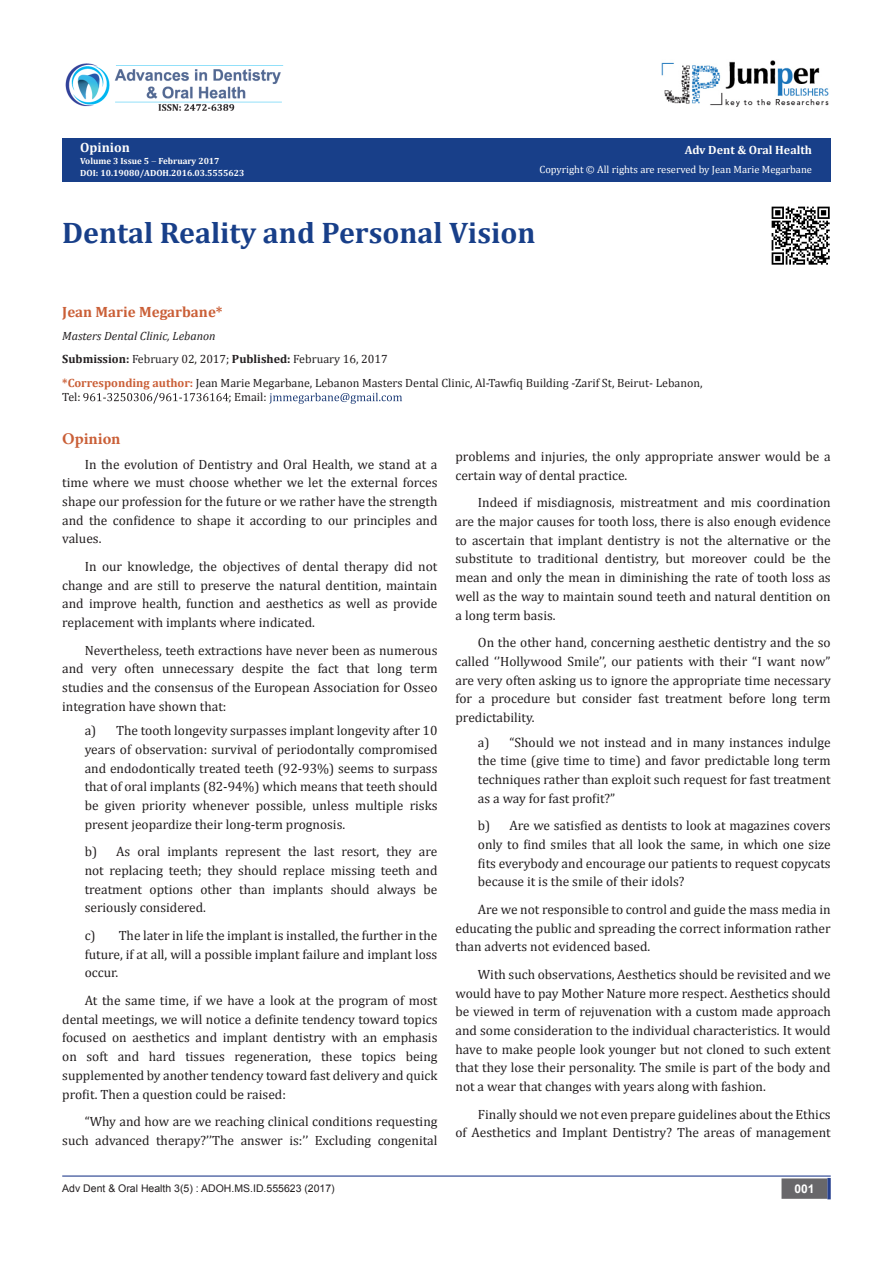
<style>
.page{position:relative;width:893px;height:1263px;background:#fff}
.page>*{position:absolute;margin:0;border:0;box-sizing:border-box;transform-origin:0 0}
.t1{font:700 29.85px "Cambria";color:#183f89}
.t2{font:700 16.5px "Minion Pro";color:#ca5f37}
.t3{font:700 15px "Cambria";color:#ca5f37}
.t4{font:13.5px/18.8px "Cambria";color:#231f20;text-align:justify}
.t5{font:700 13.5px "Cambria";color:#fffefc}
.t6{font:12px/14.4px "Cambria";color:#231f20}
.t7{font:italic 12px "Cambria";color:#231f20}
.t8{font:700 12px "Cambria";color:#fffefc}
.t9{font:700 12px "Arial";color:#fff}
.t10{font:10.5px "Cambria";color:#fffefc}
.t11{font:10.5px "Arial";color:#231f20}
.t12{font:700 9px "Cambria";color:#fff}
.t13{font:700 9px "Cambria";color:#fffefc}
.s1{color:#fffefc}
.s2{font-weight:700}
.s3{font-weight:700;color:#ca5f37}
</style>
<div class="page">
<div style="left:62px;top:139px;width:769px;height:43px;background:#183f89"></div>
<svg style="left:83px;top:393px;width:145px;height:11px"></svg>
<svg style="left:269px;top:393px;width:133px;height:11px"></svg>
<hr style="left:62px;top:1175px;width:769px;height:1px;background:#253f8e">
<div style="left:782px;top:1179px;width:45px;height:19px;background:#68676a"></div>
<div style="left:781px;top:1178px;width:46px;height:21px;border:2px solid #68676a"></div>
<svg style="left:827px;top:1178px;width:4px;height:21px"></svg>
<img style="left:65px;top:63px;width:219px;height:48px">
<img style="left:661px;top:60px;width:168px;height:47px">
<img style="left:771px;top:206px;width:59px;height:59px">
<p class="t5" style="left:80px;top:138px;width:51px">Opinion</p>
<p class="t13" style="left:80px;top:155px;width:141px">Volume 3 Issue 5 February 2017</p>
<p class="t12" style="left:80px;top:167px;width:166px"><span class="s1">DOI:</span> 10.19080/ADOH.2016.03.5555623</p>
<p class="t8" style="left:685px;top:142px;width:129px">Adv Dent &amp; Oral Health</p>
<p class="t10" style="left:539px;top:163px;width:274px">Copyright © All rights are reserved by Jean Marie Megarbane</p>
<p class="t1" style="left:62px;top:212px;width:475px">Dental Reality and Personal Vision</p>
<p class="t3" style="left:62px;top:301px;width:162px">Jean Marie Megarbane*</p>
<p class="t7" style="left:62px;top:327px;width:155px">Masters Dental Clinic, Lebanon</p>
<p class="t6" style="left:62px;top:352px;width:327px"><span class="s2">Submission:</span> February 02, 2017; <span class="s2">Published:</span> February 16, 2017</p>
<p class="t6" style="left:62px;top:375px;width:642px"><span class="s3">*Corresponding author:</span> Jean Marie Megarbane, Lebanon Masters Dental Clinic, Al-Tawfiq Building -Zarif St, Beirut- Lebanon,<br>Tel:</p>
<p class="t6" style="left:228px;top:390px;width:40px">; Email:</p>
<p class="t2" style="left:62px;top:427px;width:60px">Opinion</p>
<p class="t4" style="left:62px;top:454px;width:377px;text-indent:22px">In the evolution of Dentistry and Oral Health, we stand at a time where we must choose whether we let the external forces shape our profession for the future or we rather have the strength and the confidence to shape it according to our principles and values.</p>
<p class="t4" style="left:62px;top:557px;width:377px;text-indent:22px">In our knowledge, the objectives of dental therapy did not change and are still to preserve the natural dentition, maintain and improve health, function and aesthetics as well as provide replacement with implants where indicated.</p>
<p class="t4" style="left:62px;top:641px;width:377px;text-indent:22px">Nevertheless, teeth extractions have never been as numerous and very often unnecessary despite the fact that long term studies and the consensus of the European Association for Osseo integration have shown that:</p>
<p class="t4" style="left:85px;top:721px;width:354px">a) The tooth longevity surpasses implant longevity after 10 years of observation: survival of periodontally compromised and endodontically treated teeth (92-93%) seems to surpass that of oral implants (82-94%) which means that teeth should be given priority whenever possible, unless multiple risks present jeopardize their long-term prognosis.</p>
<p class="t4" style="left:85px;top:842px;width:354px">b) As oral implants represent the last resort, they are not replacing teeth; they should replace missing teeth and treatment options other than implants should always be seriously considered.</p>
<p class="t4" style="left:85px;top:926px;width:354px">c) The later in life the implant is installed, the further in the future, if at all, will a possible implant failure and implant loss occur.</p>
<p class="t4" style="left:62px;top:991px;width:377px;text-indent:22px">At the same time, if we have a look at the program of most dental meetings, we will notice a definite tendency toward topics focused on aesthetics and implant dentistry with an emphasis on soft and hard tissues regeneration, these topics being supplemented by another tendency toward fast delivery and quick profit. Then a question could be raised:</p>
<p class="t4" style="left:62px;top:1112px;width:377px;text-align:right">“Why and how are we reaching clinical conditions requesting such advanced therapy?’’The answer is:’’ Excluding congenital</p>
<p class="t11" style="left:62px;top:1181px;width:274px">Adv Dent &amp; Oral Health 3(5) : ADOH.MS.ID.555623 (2017)</p>
<p class="t4" style="left:455px;top:447px;width:377px">problems and injuries, the only appropriate answer would be a certain way of dental practice.</p>
<p class="t4" style="left:455px;top:493px;width:377px;text-indent:22px">Indeed if misdiagnosis, mistreatment and mis coordination are the major causes for tooth loss, there is also enough evidence to ascertain that implant dentistry is not the alternative or the substitute to traditional dentistry, but moreover could be the mean and only the mean in diminishing the rate of tooth loss as well as the way to maintain sound teeth and natural dentition on a long term basis.</p>
<p class="t4" style="left:455px;top:633px;width:377px;text-indent:22px">On the other hand, concerning aesthetic dentistry and the so called ‘’Hollywood Smile’’, our patients with their “I want now” are very often asking us to ignore the appropriate time necessary for a procedure but consider fast treatment before long term predictability.</p>
<p class="t4" style="left:478px;top:732px;width:354px">a) “Should we not instead and in many instances indulge the time (give time to time) and favor predictable long term techniques rather than exploit such request for fast treatment as a way for fast profit?”</p>
<p class="t4" style="left:478px;top:816px;width:354px">b) Are we satisfied as dentists to look at magazines covers only to find smiles that all look the same, in which one size fits everybody and encourage our patients to request copycats because it is the smile of their idols?</p>
<p class="t4" style="left:455px;top:900px;width:377px;text-indent:22px">Are we not responsible to control and guide the mass media in educating the public and spreading the correct information rather than adverts not evidenced based.</p>
<p class="t4" style="left:455px;top:965px;width:377px;text-indent:22px">With such observations, Aesthetics should be revisited and we would have to pay Mother Nature more respect. Aesthetics should be viewed in term of rejuvenation with a custom made approach and some consideration to the individual characteristics. It would have to make people look younger but not cloned to such extent that they lose their personality. The smile is part of the body and not a wear that changes with years along with fashion.</p>
<p class="t4" style="left:455px;top:1105px;width:377px;text-align:right">Finally should we not even prepare guidelines about the Ethics<br>of Aesthetics and Implant Dentistry? The areas of management</p>
<p class="t9" style="left:794px;top:1181px;width:22px">001</p>
</div>
